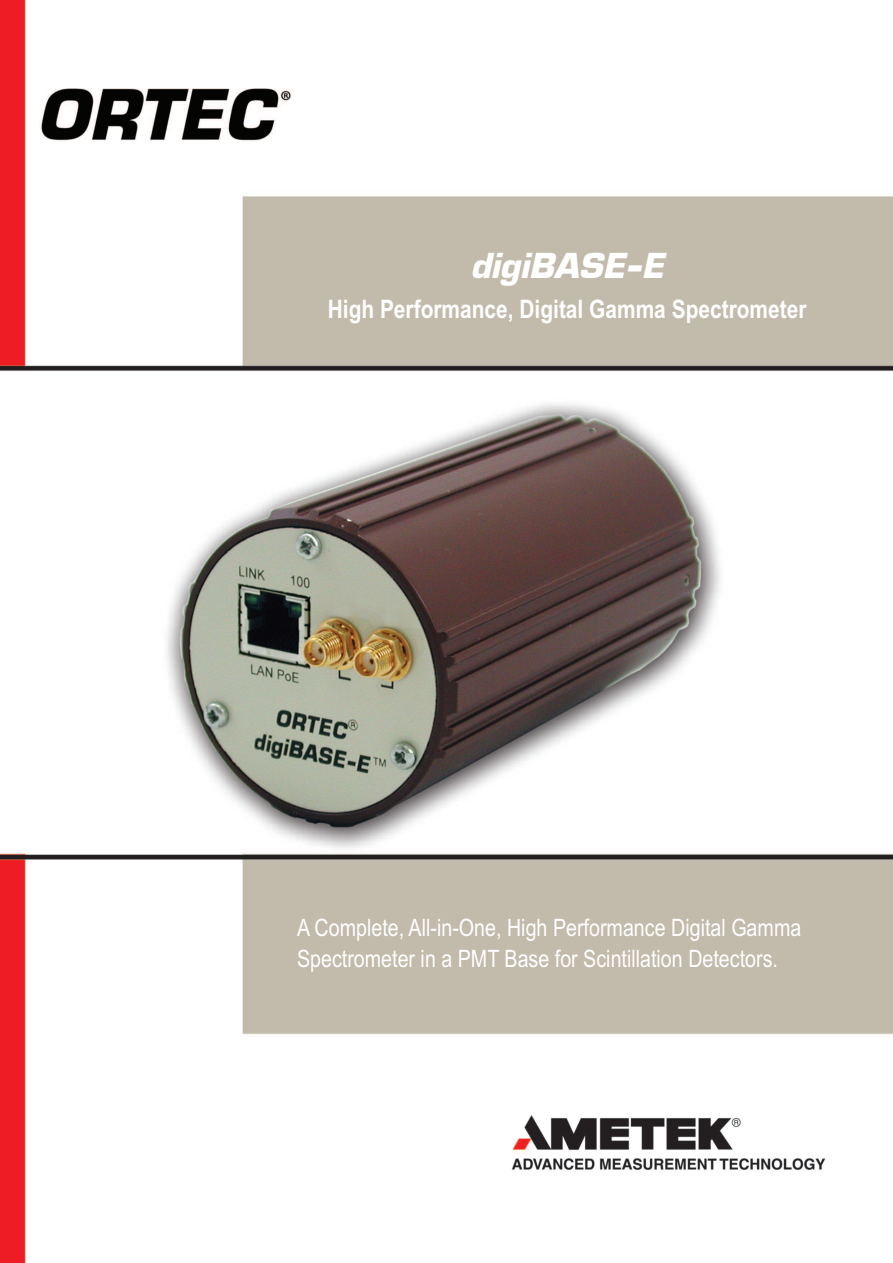
<style>
.page{position:relative;width:893px;height:1263px;background:#fff}
.page>*{position:absolute;margin:0;border:0;box-sizing:border-box;transform-origin:0 0}
.t1{font:36px "EGG Eurostile";color:#fff}
.t2{font:700 25.5px "Arial Narrow";color:#fff}
.t3{font:24px/31px "Arial Narrow";color:#fff}
</style>
<div class="page">
<img style="left:0;top:0;width:893px;height:1263px">
<h1 class="t1" style="left:470px;top:244px;width:195px">digiBASE-E</h1>
<p class="t2" style="left:328px;top:294px;width:480px">High Performance, Digital Gamma Spectrometer</p>
<p class="t3" style="left:297px;top:912px;width:506px">A Complete, All-in-One, High Performance Digital Gamma<br>Spectrometer in a PMT Base for Scintillation Detectors.</p>
</div>
